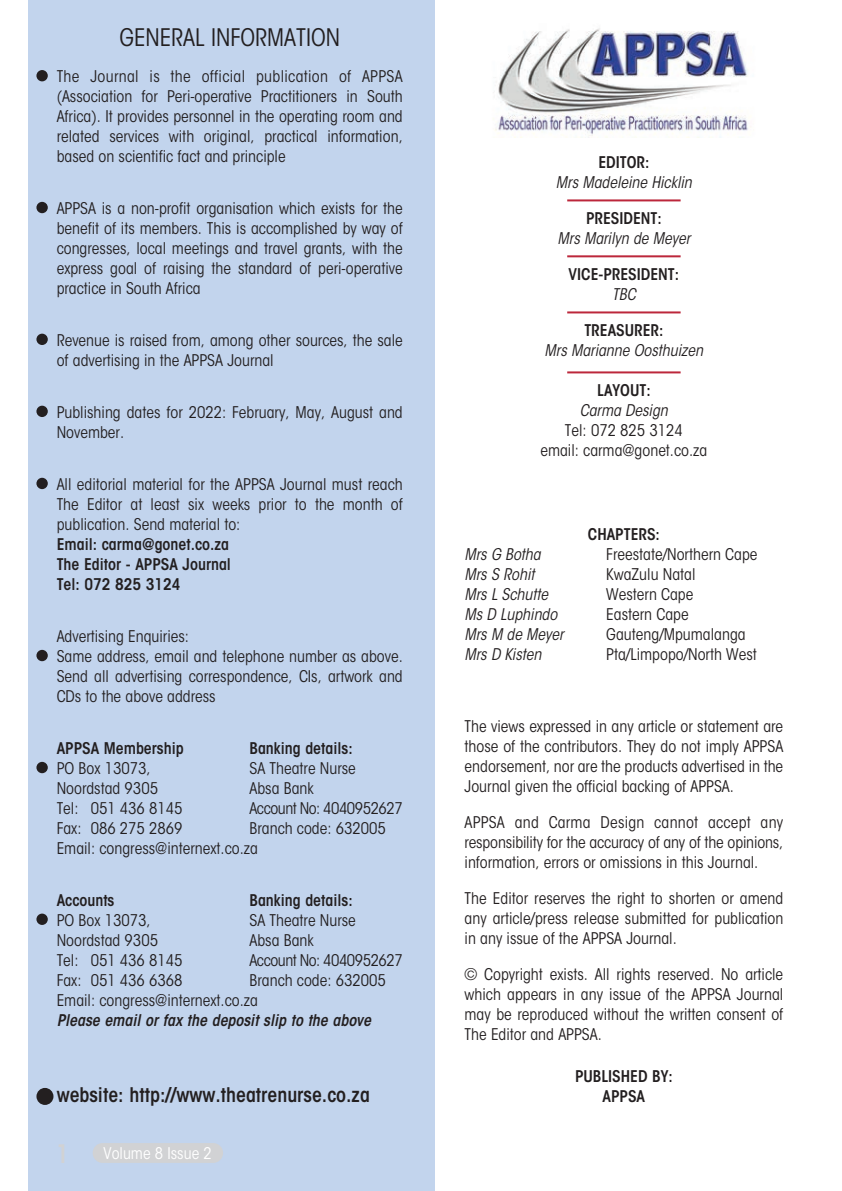
<style>
.page{position:relative;width:842px;height:1191px;background:#fff}
.page>*{position:absolute;margin:0;border:0;box-sizing:border-box;transform-origin:0 0}
.t1{font:600 condensed 25.2px "ITC Avant Garde Std";color:#d1d2d4;scale:.95 1}
.t2{font:condensed 24px "ITC Avant Garde Std";color:#231f20}
.t3{font:600 condensed 20px "ITC Avant Garde Std";color:#231f20}
.t4{font:condensed 16px/20px "ITC Avant Garde Std";color:#231f20;text-align:justify}
.t5{font:italic condensed 16px/20px "ITC Avant Garde Std";color:#231f20;text-align:center}
.t6{font:600 condensed 16px/20px "ITC Avant Garde Std";color:#231f20;text-align:center}
.t7{font:condensed 16px "ITC Avant Garde Std";letter-spacing:-.025em;color:#231f20}
.t8{font:condensed 16px "ITC Avant Garde Std";color:#fff}
.s1{font-weight:600}
.s2{font-weight:600;font-style:italic}
.s3{font-weight:600;font-style:normal}
.s4{font-weight:400;font-style:italic}
.s5{font-style:italic}
</style>
<div class="page">
<div style="left:28px;top:0;width:407px;height:1191px;background:#c2d4ed"></div>
<div style="left:36px;top:70px;width:12px;height:11px;background:#231f20;border-radius:50%"></div>
<div style="left:36px;top:202px;width:12px;height:11px;background:#231f20;border-radius:50%"></div>
<div style="left:36px;top:478px;width:12px;height:11px;background:#231f20;border-radius:50%"></div>
<div style="left:36px;top:334px;width:12px;height:11px;background:#231f20;border-radius:50%"></div>
<div style="left:36px;top:406px;width:12px;height:11px;background:#231f20;border-radius:50%"></div>
<div style="left:36px;top:913px;width:12px;height:12px;background:#231f20;border-radius:50%"></div>
<div style="left:36px;top:650px;width:12px;height:11px;background:#231f20;border-radius:50%"></div>
<div style="left:36px;top:762px;width:12px;height:11px;background:#231f20;border-radius:50%"></div>
<div style="left:36px;top:1088px;width:17px;height:17px;background:#231f20;border-radius:50%"></div>
<hr style="left:567px;top:199px;width:114px;height:2px;background:#bc273b">
<hr style="left:567px;top:255px;width:114px;height:2px;background:#bc273b">
<hr style="left:567px;top:311px;width:114px;height:2px;background:#bc273b">
<hr style="left:567px;top:371px;width:114px;height:2px;background:#bc273b">
<img style="left:495px;top:28px;width:253px;height:109px">
<div style="left:93px;top:1143px;width:130px;height:19px;background:#d1d2d4;border-radius:10px"></div>
<p class="t2" style="left:119px;top:28px;width:222px">GENERAL INFORMATION</p>
<p class="t4" style="left:57px;top:68px;width:348px">The Journal is the official publication of APPSA (Association for Peri-operative Practitioners in South Africa). It provides personnel in the operating room and related services with original, practical information, based on scientific fact and principle</p>
<p class="t4" style="left:57px;top:200px;width:348px">APPSA is a non-profit organisation which exists for the benefit of its members. This is accomplished by way of congresses, local meetings and travel grants, with the express goal of raising the standard of peri-operative practice in South Africa</p>
<p class="t4" style="left:57px;top:332px;width:348px">Revenue is raised from, among other sources, the sale of advertising in the APPSA Journal</p>
<p class="t4" style="left:57px;top:404px;width:348px">Publishing dates for 2022: February, May, August and<br>November.</p>
<p class="t4" style="left:57px;top:476px;width:348px;text-align:left">All editorial material for the APPSA Journal must reach The Editor at least six weeks prior to the month of publication. Send material to:<br><span class="s1">Email: carma@gonet.co.za<br>The Editor - APPSA Journal<br>Tel: 072 825 3124</span></p>
<p class="t4" style="left:57px;top:628px;width:348px;text-align:left">Advertising Enquiries:<br>Same address, email and telephone number as above.<br>Send all advertising correspondence, CIs, artwork and CDs to the above address</p>
<p class="t6" style="left:57px;top:739px;width:128px">APPSA Membership</p>
<p class="t6" style="left:249px;top:739px;width:105px">Banking details:</p>
<p class="t4" style="left:57px;top:760px;width:95px">PO Box 13073,</p>
<p class="t4" style="left:249px;top:760px;width:108px">SA Theatre Nurse</p>
<p class="t4" style="left:57px;top:780px;width:103px">Noordstad 9305</p>
<p class="t4" style="left:249px;top:780px;width:66px">Absa Bank</p>
<p class="t4" style="left:57px;top:800px;width:127px">Tel: 051 436 8145</p>
<p class="t7" style="left:249px;top:802px;width:155px">Account No: 4040952627</p>
<p class="t4" style="left:57px;top:820px;width:127px">Fax: 086 275 2869</p>
<p class="t4" style="left:57px;top:820px;width:331px;text-indent:193px">Branch code: 632005<br>Email: congress@internext.co.za</p>
<p class="t6" style="left:57px;top:891px;width:59px">Accounts</p>
<p class="t6" style="left:249px;top:891px;width:105px">Banking details:</p>
<p class="t4" style="left:57px;top:912px;width:95px">PO Box 13073,</p>
<p class="t4" style="left:249px;top:912px;width:108px">SA Theatre Nurse</p>
<p class="t4" style="left:57px;top:932px;width:103px">Noordstad 9305</p>
<p class="t4" style="left:249px;top:932px;width:66px">Absa Bank</p>
<p class="t4" style="left:57px;top:952px;width:127px">Tel: 051 436 8145</p>
<p class="t7" style="left:249px;top:954px;width:155px">Account No: 4040952627</p>
<p class="t4" style="left:57px;top:972px;width:127px">Fax: 051 436 6368</p>
<p class="t4" style="left:57px;top:972px;width:331px;text-align:left;text-indent:193px">Branch code: 632005<br>Email: congress@internext.co.za<br><span class="s2">Please email or fax the deposit slip to the above</span></p>
<p class="t3" style="left:57px;top:1087px;width:315px">website: http://www.theatrenurse.co.za</p>
<p class="t1" style="left:56px;top:1144px;width:15px">1</p>
<p class="t8" style="left:104px;top:1147px;width:110px">Volume 8 Issue 2</p>
<p class="t5" style="left:556px;top:153px;width:137px"><span class="s3">EDITOR:<br></span>Mrs Madeleine Hicklin</p>
<p class="t5" style="left:558px;top:209px;width:134px"><span class="s3">PRESIDENT:<br></span>Mrs Marilyn de Meyer</p>
<p class="t6" style="left:569px;top:265px;width:112px">VICE-PRESIDENT:<br><span class="s4">TBC</span></p>
<p class="t5" style="left:545px;top:321px;width:160px"><span class="s3">TREASURER:<br></span>Mrs Marianne Oosthuizen</p>
<p class="t4" style="left:540px;top:381px;width:168px;text-align:center"><span class="s1">LAYOUT:<br></span><span class="s5">Carma Design<br></span>Tel: 072 825 3124<br>email: carma@gonet.co.za</p>
<p class="t6" style="left:588px;top:525px;width:73px">CHAPTERS:</p>
<p class="t5" style="left:465px;top:545px;width:78px">Mrs G Botha</p>
<p class="t4" style="left:606px;top:545px;width:153px">Freestate/Northern Cape</p>
<p class="t5" style="left:465px;top:565px;width:71px">Mrs S Rohit</p>
<p class="t4" style="left:606px;top:565px;width:91px">KwaZulu Natal</p>
<p class="t5" style="left:465px;top:585px;width:85px">Mrs L Schutte</p>
<p class="t4" style="left:606px;top:585px;width:89px">Western Cape</p>
<p class="t5" style="left:465px;top:605px;width:94px">Ms D Luphindo</p>
<p class="t4" style="left:606px;top:605px;width:84px">Eastern Cape</p>
<p class="t5" style="left:465px;top:625px;width:101px">Mrs M de Meyer</p>
<p class="t4" style="left:606px;top:625px;width:141px">Gauteng/Mpumalanga</p>
<p class="t5" style="left:465px;top:645px;width:78px">Mrs D Kisten</p>
<p class="t4" style="left:606px;top:645px;width:152px">Pta/Limpopo/North West</p>
<p class="t4" style="left:465px;top:717px;width:320px">The views expressed in any article or statement are those of the contributors. They do not imply APPSA endorsement, nor are the products advertised in the Journal given the official backing of APPSA.</p>
<p class="t4" style="left:465px;top:813px;width:320px">APPSA and Carma Design cannot accept any responsibility for the accuracy of any of the opinions, information, errors or omissions in this Journal.</p>
<p class="t4" style="left:465px;top:889px;width:320px">The Editor reserves the right to shorten or amend any article/press release submitted for publication in any issue of the APPSA Journal.</p>
<p class="t4" style="left:465px;top:965px;width:320px">© Copyright exists. All rights reserved. No article which appears in any issue of the APPSA Journal may be reproduced without the written consent of The Editor and APPSA.</p>
<p class="t6" style="left:575px;top:1067px;width:99px">PUBLISHED BY:<br>APPSA</p>
</div>
